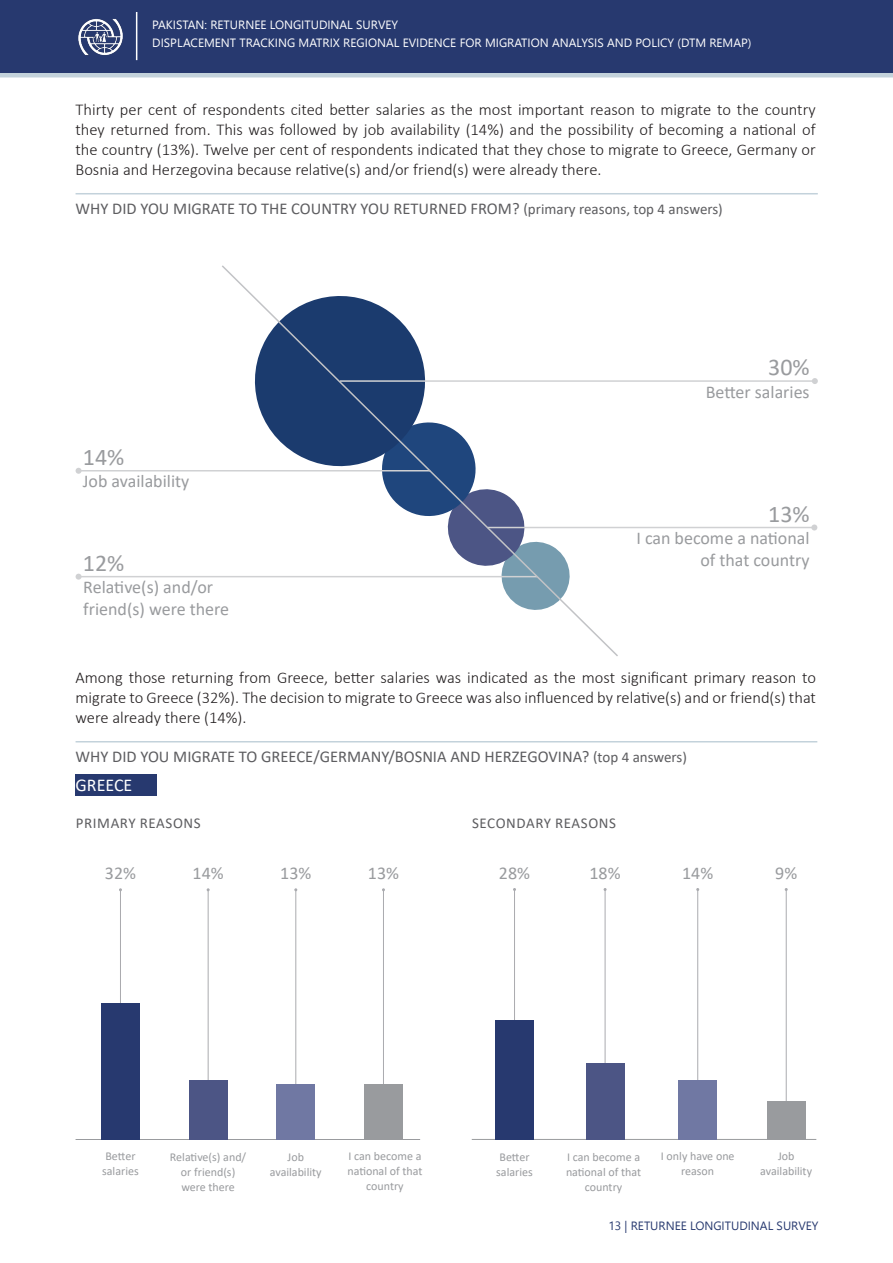
<style>
.page{position:relative;width:893px;height:1263px;background:#fff}
.page>*{position:absolute;margin:0;border:0;box-sizing:border-box;transform-origin:0 0}
.t1{font:24px "Calibri";color:#999b9e}
.t2{font:18px/21.6px "Calibri";color:#999b9e;text-align:right}
.t3{font:18px "Calibri";color:#fff}
.Body_text{font:300 16.5px/19.8px "Calibri";color:#231f20;text-align:justify}
.t4{font:16.5px "Calibri";color:#5d5d60}
.Body_text-2{font:15px "Calibri";letter-spacing:.04em;color:#5d5d60}
.t5{font:12px/15px "Calibri";color:#999b9e;text-align:center}
.t6{font:12px/18px "Nirmala UI";color:#fff}
.t7{font:12px "Nirmala UI";color:#27396f}
.s1{font-size:15px}
</style>
<div class="page">
<svg style="left:0;top:72px;width:893px;height:5px;background:#a3b3c5"></svg>
<div style="left:0;top:0;width:893px;height:72px;background:#27396f"></div>
<hr style="left:136px;top:12px;width:1px;height:48px;background:#fff">
<img style="left:78px;top:19px;width:45px;height:36px">
<hr style="left:76px;top:741px;width:741px;height:1px;background:#c3d2db">
<hr style="left:340px;top:380px;width:475px;height:2px;background:#d0d1d3">
<svg style="left:812px;top:378px;width:6px;height:6px"></svg>
<hr style="left:79px;top:470px;width:351px;height:1px;background:#d0d1d3">
<svg style="left:76px;top:468px;width:6px;height:6px"></svg>
<hr style="left:79px;top:576px;width:458px;height:1px;background:#d0d1d3">
<svg style="left:76px;top:574px;width:6px;height:6px"></svg>
<hr style="left:487px;top:527px;width:327px;height:1px;background:#d0d1d3">
<svg style="left:811px;top:524px;width:6px;height:6px"></svg>
<svg style="left:220px;top:265px;width:400px;height:391px"></svg>
<hr style="left:76px;top:193px;width:742px;height:1px;background:#c3d2db">
<hr style="left:295px;top:890px;width:1px;height:245px;background:#aaabaf">
<hr style="left:383px;top:890px;width:1px;height:245px;background:#aaabaf">
<hr style="left:514px;top:889px;width:1px;height:157px;background:#aaabaf">
<hr style="left:697px;top:889px;width:1px;height:231px;background:#aaabaf">
<hr style="left:786px;top:889px;width:1px;height:244px;background:#aaabaf">
<hr style="left:120px;top:890px;width:1px;height:147px;background:#aaabaf">
<hr style="left:208px;top:890px;width:1px;height:217px;background:#aaabaf">
<hr style="left:605px;top:889px;width:1px;height:188px;background:#aaabaf">
<hr style="left:76px;top:1139px;width:344px;height:1px;background:#999b9e">
<div style="left:277px;top:1084px;width:38px;height:56px;background:#7078a3"></div>
<div style="left:364px;top:1084px;width:39px;height:56px;background:#999b9e"></div>
<hr style="left:472px;top:1139px;width:344px;height:1px;background:#999b9e">
<div style="left:495px;top:1021px;width:39px;height:119px;background:#27396f"></div>
<div style="left:678px;top:1080px;width:39px;height:60px;background:#7078a3"></div>
<div style="left:767px;top:1101px;width:38px;height:39px;background:#999b9e"></div>
<div style="left:76px;top:774px;width:81px;height:21px;background:#27396f"></div>
<div style="left:189px;top:1080px;width:38px;height:60px;background:#4c5585"></div>
<div style="left:586px;top:1063px;width:38px;height:77px;background:#4c5585"></div>
<div style="left:101px;top:1004px;width:39px;height:136px;background:#27396f"></div>
<p class="t6" style="left:152px;top:15px;width:601px">PAKISTAN: RETURNEE LONGITUDINAL SURVEY<br>DISPLACEMENT TRACKING MATRIX REGIONAL EVIDENCE FOR MIGRATION ANALYSIS AND POLICY (DTM REMAP)</p>
<p class="Body_text" style="left:76px;top:100px;width:742px">Thirty per cent of respondents cited better salaries as the most important reason to migrate to the country they returned from. This was followed by job availability (14%) and the possibility of becoming a national of the country (13%). Twelve per cent of respondents indicated that they chose to migrate to Greece, Germany or Bosnia and Herzegovina because relative(s) and/or friend(s) were already there.</p>
<p class="t4" style="left:76px;top:197px;width:649px">WHY DID YOU MIGRATE TO THE COUNTRY YOU RETURNED FROM? <span class="s1">(primary reasons, top 4 answers)</span></p>
<p class="t1" style="left:83px;top:440px;width:43px">14%</p>
<p class="t2" style="left:83px;top:470px;width:108px">Job availability</p>
<p class="t1" style="left:83px;top:546px;width:43px">12%</p>
<p class="t2" style="left:83px;top:576px;width:147px;text-align:left">Relative(s) and/or friend(s) were there</p>
<p class="t1" style="left:768px;top:351px;width:43px">30%</p>
<p class="t2" style="left:706px;top:380px;width:105px">Better salaries</p>
<p class="t1" style="left:768px;top:497px;width:43px">13%</p>
<p class="t2" style="left:636px;top:527px;width:175px">I can become a national of that country</p>
<p class="Body_text" style="left:76px;top:667px;width:742px">Among those returning from Greece, better salaries was indicated as the most significant primary reason to migrate to Greece (32%). The decision to migrate to Greece was also influenced by relative(s) and or friend(s) that were already there (14%).</p>
<p class="t4" style="left:76px;top:745px;width:613px">WHY DID YOU MIGRATE TO GREECE/GERMANY/BOSNIA AND HERZEGOVINA? <span class="s1">(top 4 answers)</span></p>
<p class="t3" style="left:76px;top:773px;width:58px">GREECE</p>
<p class="Body_text-2" style="left:76px;top:812px;width:126px">PRIMARY REASONS</p>
<p class="Body_text-2" style="left:472px;top:812px;width:146px">SECONDARY REASONS</p>
<p class="t2" style="left:105px;top:862px;width:33px">32%</p>
<p class="t2" style="left:193px;top:862px;width:33px">14%</p>
<p class="t2" style="left:280px;top:862px;width:33px">13%</p>
<p class="t2" style="left:368px;top:862px;width:33px">13%</p>
<p class="t2" style="left:499px;top:862px;width:33px">28%</p>
<p class="t2" style="left:589px;top:862px;width:33px">18%</p>
<p class="t2" style="left:682px;top:862px;width:33px">14%</p>
<p class="t2" style="left:775px;top:862px;width:23px">9%</p>
<p class="t5" style="left:105px;top:1148px;width:32px">Better</p>
<p class="t5" style="left:102px;top:1163px;width:38px">salaries</p>
<p class="t5" style="left:170px;top:1149px;width:78px">Relative(s) and/ or friend(s) were there</p>
<p class="t5" style="left:288px;top:1149px;width:18px">Job</p>
<p class="t5" style="left:270px;top:1164px;width:53px">availability</p>
<p class="t5" style="left:347px;top:1148px;width:77px">I can become a national of that country</p>
<p class="t5" style="left:499px;top:1149px;width:32px">Better</p>
<p class="t5" style="left:496px;top:1164px;width:38px">salaries</p>
<p class="t5" style="left:566px;top:1149px;width:77px">I can become a national of that country</p>
<p class="t5" style="left:661px;top:1148px;width:75px">I only have one reason</p>
<p class="t5" style="left:760px;top:1148px;width:53px">Job availability</p>
<p class="t7" style="left:608px;top:1216px;width:212px">13 | RETURNEE LONGITUDINAL SURVEY</p>
</div>
